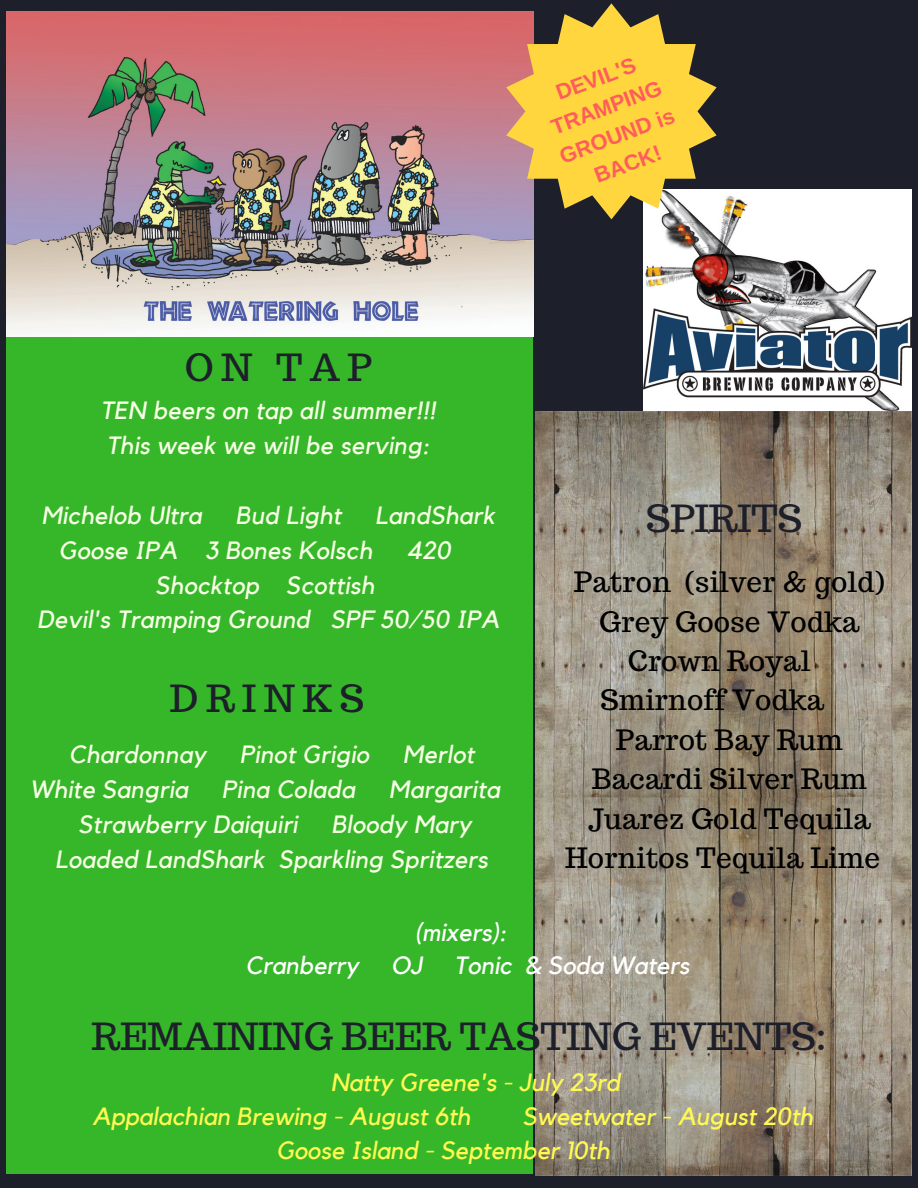
<style>
.page{position:relative;width:918px;height:1188px;background:#1d1f2a}
.page>*{position:absolute;margin:0;border:0;box-sizing:border-box;transform-origin:0 0}
.t1{font:37.35px "Trocchi";color:#1d1f2a}
.t2{font:28.05px "Trocchi";letter-spacing:.01em;color:#000}
.t3{font:italic 24.9px/34.8px "Kollektif";letter-spacing:.01em;color:#f7ffe5}
.t4{font:italic 24.9px/33.8px "Kollektif";color:#fff952}
.t5{font:italic 24.9px "Kollektif";color:#fff}
.t6{font:700 21.75px/30.3px "Arimo";color:#ff5c5c;text-align:center}
</style>
<div class="page">
<div style="left:7px;top:338px;width:526px;height:836px;background:#35b729"></div>
<img style="left:7px;top:11px;width:526px;height:325px">
<img style="left:535px;top:412px;width:376px;height:764px">
<img style="left:643px;top:189px;width:268px;height:222px">
<svg style="left:506px;top:3px;width:211px;height:216px;fill:#ffd63d"></svg>
<p class="t6" style="left:534px;top:86px;width:122px;rotate:-21deg">DEVIL'S<br>TRAMPING<br>GROUND is<br>BACK!</p>
<h1 class="t1" style="left:185px;top:343px;width:189px">ON TAP</h1>
<p class="t3" style="left:101px;top:394px;width:336px">TEN beers on tap all summer!!!<br>This week we will be serving:</p>
<p class="t3" style="left:41px;top:499px;width:162px">Michelob Ultra</p>
<p class="t3" style="left:236px;top:499px;width:107px">Bud Light</p>
<p class="t3" style="left:375px;top:499px;width:121px">LandShark</p>
<p class="t3" style="left:59px;top:534px;width:315px">Goose IPA 3 Bones Kolsch</p>
<p class="t3" style="left:406px;top:534px;width:46px">420</p>
<p class="t3" style="left:37px;top:568px;width:464px;text-align:center">Shocktop Scottish<br>Devil's Tramping Ground SPF 50/50 IPA</p>
<h1 class="t1" style="left:170px;top:674px;width:196px">DRINKS</h1>
<p class="t3" style="left:69px;top:738px;width:139px">Chardonnay</p>
<p class="t3" style="left:240px;top:738px;width:131px">Pinot Grigio</p>
<p class="t3" style="left:403px;top:738px;width:73px">Merlot</p>
<p class="t3" style="left:30px;top:773px;width:160px">White Sangria</p>
<p class="t3" style="left:222px;top:773px;width:135px">Pina Colada</p>
<p class="t3" style="left:389px;top:773px;width:113px">Margarita</p>
<p class="t3" style="left:78px;top:808px;width:221px">Strawberry Daiquiri</p>
<p class="t3" style="left:55px;top:808px;width:434px;text-indent:276px">Bloody Mary<br>Loaded LandShark Sparkling Spritzers</p>
<p class="t5" style="left:415px;top:920px;width:93px">(mixers):</p>
<h1 class="t1" style="left:646px;top:494px;width:158px">SPIRITS</h1>
<p class="t2" style="left:574px;top:564px;width:312px">Patron (silver &amp; gold)</p>
<p class="t2" style="left:599px;top:603px;width:262px">Grey Goose Vodka</p>
<p class="t2" style="left:628px;top:643px;width:184px">Crown Royal</p>
<p class="t2" style="left:600px;top:682px;width:225px">Smirnoff Vodka</p>
<p class="t2" style="left:616px;top:721px;width:228px">Parrot Bay Rum</p>
<p class="t2" style="left:592px;top:761px;width:277px">Bacardi Silver Rum</p>
<p class="t2" style="left:588px;top:800px;width:284px">Juarez Gold Tequila</p>
<p class="t2" style="left:565px;top:839px;width:317px">Hornitos Tequila Lime</p>
<p class="t5" style="left:245px;top:954px;width:115px">Cranberry</p>
<p class="t5" style="left:391px;top:954px;width:33px">OJ</p>
<p class="t5" style="left:455px;top:954px;width:236px">Tonic &amp; Soda Waters</p>
<h1 class="t1" style="left:92px;top:1012px;width:736px">REMAINING BEER TASTING EVENTS:</h1>
<p class="t4" style="left:93px;top:1067px;width:529px;text-indent:238px">Natty Greene's - July 23rd<br>Appalachian Brewing - August 6th</p>
<p class="t4" style="left:277px;top:1100px;width:538px;text-indent:246px">Sweetwater - August 20th<br>Goose Island - September 10th</p>
</div>
